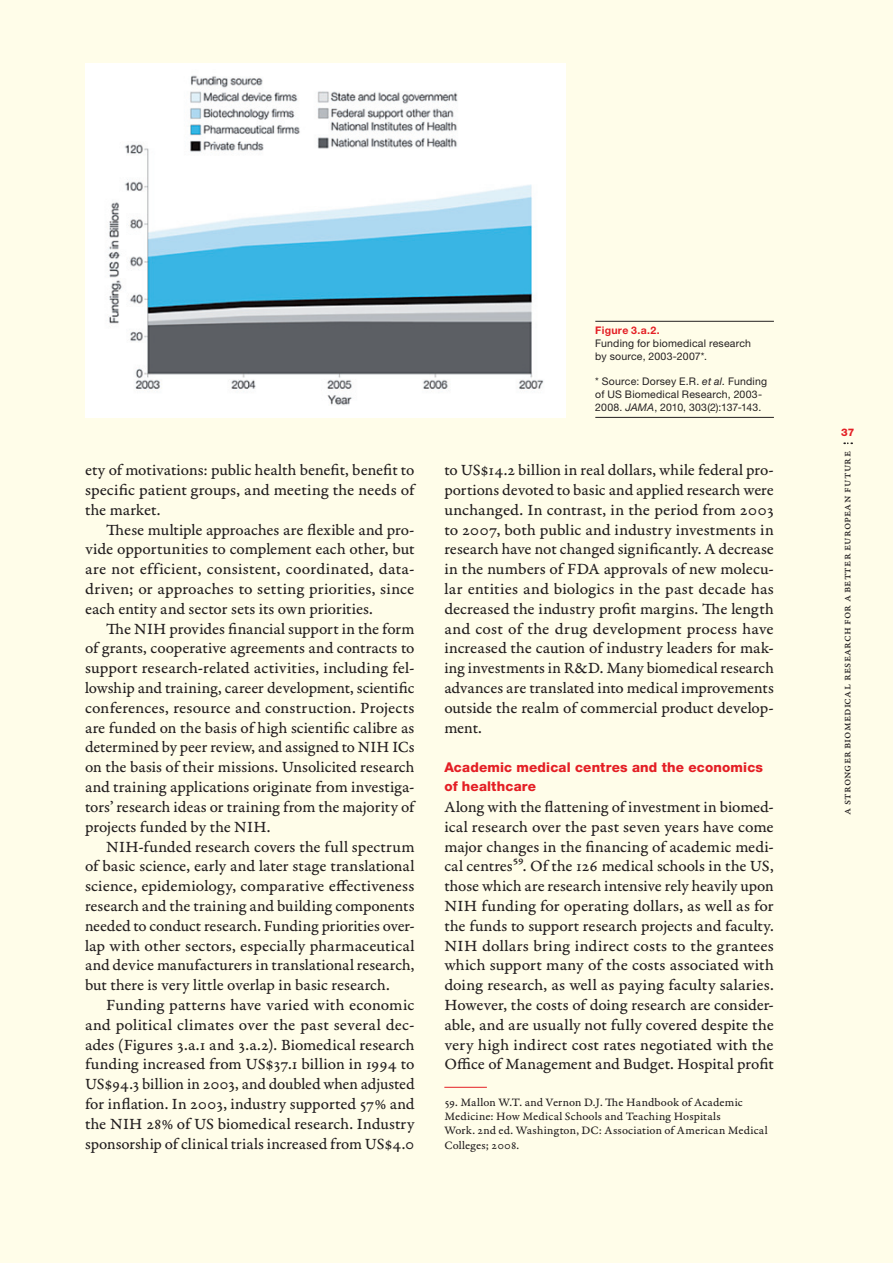
<style>
.page{position:relative;width:893px;height:1263px;background:#fffde9}
.page>*{position:absolute;margin:0;border:0;box-sizing:border-box;transform-origin:0 0}
.t1{font:16.5px/19.8px "Garamond Premr Pro Capt";letter-spacing:.005em;color:#231f20;text-align:justify}
.t2{font:800 13.5px/18.3px "Helvetica Neue LT Std";letter-spacing:.015em;color:#e41f25}
.t3{font:12px/14.2px "Garamond Premr Pro Capt";letter-spacing:.01em;color:#231f20}
.t4{font:10.5px/12.8px "Helvetica Neue LT Std";letter-spacing:.02em;color:#231f20}
.t5{font:700 10.5px "Helvetica Neue LT Std";letter-spacing:.025em;color:#e41f25}
.t6{font:800 10.5px "Helvetica Neue LT Std";color:#e41f25}
.s1{font-style:italic}
</style>
<div class="page">
<svg style="left:844px;top:442px;width:8px;height:2px"></svg>
<hr style="left:444px;top:1087px;width:43px;height:1px;background:#e41f25">
<div style="left:85px;top:64px;width:481px;height:353px;background:#fff"></div>
<img style="left:108px;top:75px;width:436px;height:330px">
<hr style="left:595px;top:321px;width:179px;height:1px;background:#231f20">
<hr style="left:595px;top:417px;width:179px;height:1px;background:#231f20">
<p class="t1" style="left:85px;top:461px;width:333px">ety of motivations: public health benefit, benefit to specific patient groups, and meeting the needs of the market.</p>
<p class="t1" style="left:85px;top:520px;width:331px;text-indent:21px">These multiple approaches are flexible and pro&shy;vide opportunities to complement each other, but are not efficient, consistent, coordinated, data&shy;driven; or approaches to setting priorities, since each entity and sector sets its own priorities.</p>
<p class="t1" style="left:85px;top:619px;width:333px;text-indent:21px">The NIH provides financial support in the form of grants, cooperative agreements and contracts to support research-related activities, including fel&shy;lowship and training, career development, scientific conferences, resource and construction. Projects are funded on the basis of high scientific calibre as determined by peer review, and assigned to NIH ICs on the basis of their missions. Unsolicited research and training applications originate from investiga&shy;tors’ research ideas or training from the majority of projects funded by the NIH.</p>
<p class="t1" style="left:85px;top:837px;width:331px;text-indent:21px">NIH-funded research covers the full spectrum of basic science, early and later stage translational science, epidemiology, comparative effectiveness research and the training and building components needed to conduct research. Funding priorities over&shy;lap with other sectors, especially pharmaceutical and device manufacturers in translational research, but there is very little overlap in basic research.</p>
<p class="t1" style="left:85px;top:995px;width:331px;text-indent:21px">Funding patterns have varied with economic and political climates over the past several dec&shy;ades (Figures 3.a.1 and 3.a.2). Biomedical research funding increased from US$37.1 billion in 1994 to US$94.3 billion in 2003, and doubled when adjusted for inflation. In 2003, industry supported 57% and the NIH 28% of US biomedical research. Industry sponsorship of clinical trials increased from US$4.0</p>
<p class="t5" style="left:595px;top:324px;width:66px">Figure 3.a.2.</p>
<p class="t4" style="left:595px;top:337px;width:157px">Funding for biomedical research by source, 2003-2007*.</p>
<p class="t4" style="left:595px;top:375px;width:173px">* Source: Dorsey E.R. <span class="s1">et al.</span> Funding of US Biomedical Research, 2003-<br>2008. <span class="s1">JAMA</span>, 2010, 303(2):137-143.</p>
<p class="t1" style="left:444px;top:461px;width:331px">to US$14.2 billion in real dollars, while federal pro&shy;portions devoted to basic and applied research were unchanged. In contrast, in the period from 2003 to 2007, both public and industry investments in research have not changed significantly. A decrease in the numbers of FDA approvals of new molecu&shy;lar entities and biologics in the past decade has decreased the industry profit margins. The length and cost of the drug development process have increased the caution of industry leaders for mak&shy;ing investments in R&amp;D. Many biomedical research advances are translated into medical improvements outside the realm of commercial product develop&shy;ment.</p>
<p class="t2" style="left:444px;top:758px;width:320px">Academic medical centres and the economics of healthcare</p>
<p class="t1" style="left:444px;top:797px;width:331px">Along with the flattening of investment in biomed&shy;ical research over the past seven years have come major changes in the financing of academic medi&shy;cal centres59. Of the 126 medical schools in the US, those which are research intensive rely heavily upon NIH funding for operating dollars, as well as for the funds to support research projects and faculty.<br>NIH dollars bring indirect costs to the grantees which support many of the costs associated with doing research, as well as paying faculty salaries.<br>However, the costs of doing research are consider&shy;able, and are usually not fully covered despite the very high indirect cost rates negotiated with the Office of Management and Budget. Hospital profit</p>
<p class="t3" style="left:444px;top:1095px;width:325px">59. Mallon W.T. and Vernon D.J. The Handbook of Academic Medicine: How Medical Schools and Teaching Hospitals<br>Work. 2nd ed. Washington, DC: Association of American Medical Colleges; 2008.</p>
<p class="t6" style="left:841px;top:426px;width:15px">37</p>
<p class="t3" style="left:840px;top:815px;width:365px;rotate:-90deg">A Stronger Biomedical Research for a Better European Future</p>
</div>
